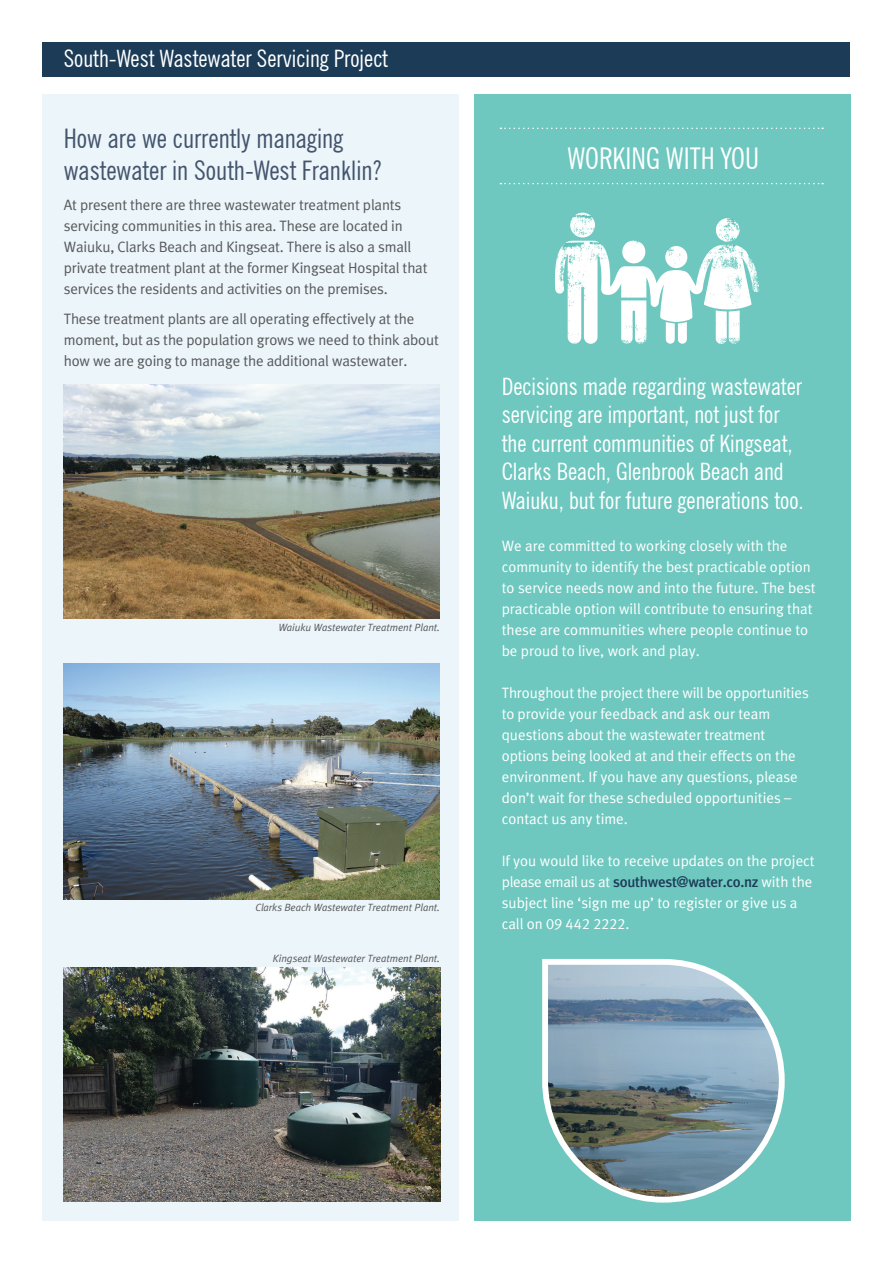
<style>
.page{position:relative;width:893px;height:1263px;background:#fff}
.page>*{position:absolute;margin:0;border:0;box-sizing:border-box;transform-origin:0 0}
.t1{font:condensed 30px "News Gothic BT";color:#fff;scale:.96 1}
.t2{font:condensed 27px/32.4px "News Gothic BT";color:#44546d}
.t3{font:condensed 24px/28.5px "News Gothic BT";color:#fff}
.t4{font:15px/21px "Meta Plus Normal";color:#fff}
.t5{font:15px/21px "Meta Plus Normal";letter-spacing:-.01em;color:#57585a}
.t6{font:italic 10.5px "Meta Plus Normal";letter-spacing:-.005em;color:#57585a}
.s1{font-family:"Meta Plus";font-weight:500;color:#1c3b57}
.s2{font-family:"Meta Plus Normal Caps"}
</style>
<div class="page">
<div style="left:43px;top:43px;width:807px;height:34px;background:#1c3b57"></div>
<div style="left:43px;top:94px;width:416px;height:1126px;background:#ebf5fa"></div>
<div style="left:474px;top:94px;width:376px;height:1126px;background:#6ec8bf"></div>
<img style="left:570px;top:213px;width:25px;height:24px;border-radius:12px">
<svg style="left:570px;top:217px;width:170px;height:24px"></svg>
<img style="left:555px;top:241px;width:205px;height:103px">
<svg style="left:500px;top:183px;width:323px;height:1px"></svg>
<svg style="left:500px;top:128px;width:323px;height:1px"></svg>
<img style="left:64px;top:663px;width:375px;height:237px">
<img style="left:64px;top:385px;width:375px;height:234px">
<img style="left:64px;top:967px;width:376px;height:234px">
<svg style="left:542px;top:959px;width:243px;height:244px"></svg>
<p class="t3" style="left:64px;top:44px;width:326px">South-West Wastewater Servicing Project</p>
<p class="t2" style="left:64px;top:122px;width:320px">How are we currently managing wastewater in South-West Franklin?</p>
<p class="t5" style="left:64px;top:194px;width:365px">At present there are three wastewater treatment plants servicing communities in this area. These are located in Waiuku, Clarks Beach and Kingseat. There is also a small private treatment plant at the former Kingseat Hospital that services the residents and activities on the premises.</p>
<p class="t5" style="left:64px;top:308px;width:377px">These treatment plants are all operating effectively at the moment, but as the population grows we need to think about how we are going to manage the additional wastewater.</p>
<p class="t6" style="left:278px;top:621px;width:163px">Waiuku Wastewater Treatment Plant.</p>
<p class="t6" style="left:255px;top:902px;width:186px">Clarks Beach Wastewater Treatment Plant.</p>
<p class="t6" style="left:273px;top:953px;width:169px">Kingseat Wastewater Treatment Plant.</p>
<p class="t1" style="left:567px;top:141px;width:201px">WORKING WITH YOU</p>
<p class="t3" style="left:502px;top:372px;width:303px">Decisions made regarding wastewater servicing are important, not just for the current communities of Kingseat, Clarks Beach, Glenbrook Beach and Waiuku, but for future generations too.</p>
<p class="t4" style="left:502px;top:535px;width:315px">We are committed to working closely with the community to identify the best practicable option to service needs now and into the future. The best practicable option will contribute to ensuring that these are communities where people continue to be proud to live, work and play.</p>
<p class="t4" style="left:502px;top:682px;width:309px">Throughout the project there will be opportunities to provide your feedback and ask our team questions about the wastewater treatment options being looked at and their effects on the environment. If you have any questions, please don’t wait for these scheduled opportunities – contact us any time.</p>
<p class="t4" style="left:502px;top:850px;width:314px">If you would like to receive updates on the project please email us at <span class="s1">southwest@water.co.nz</span> with the subject line ‘sign me up’ to register or give us a call on <span class="s2">09 442 2222</span>.</p>
</div>
